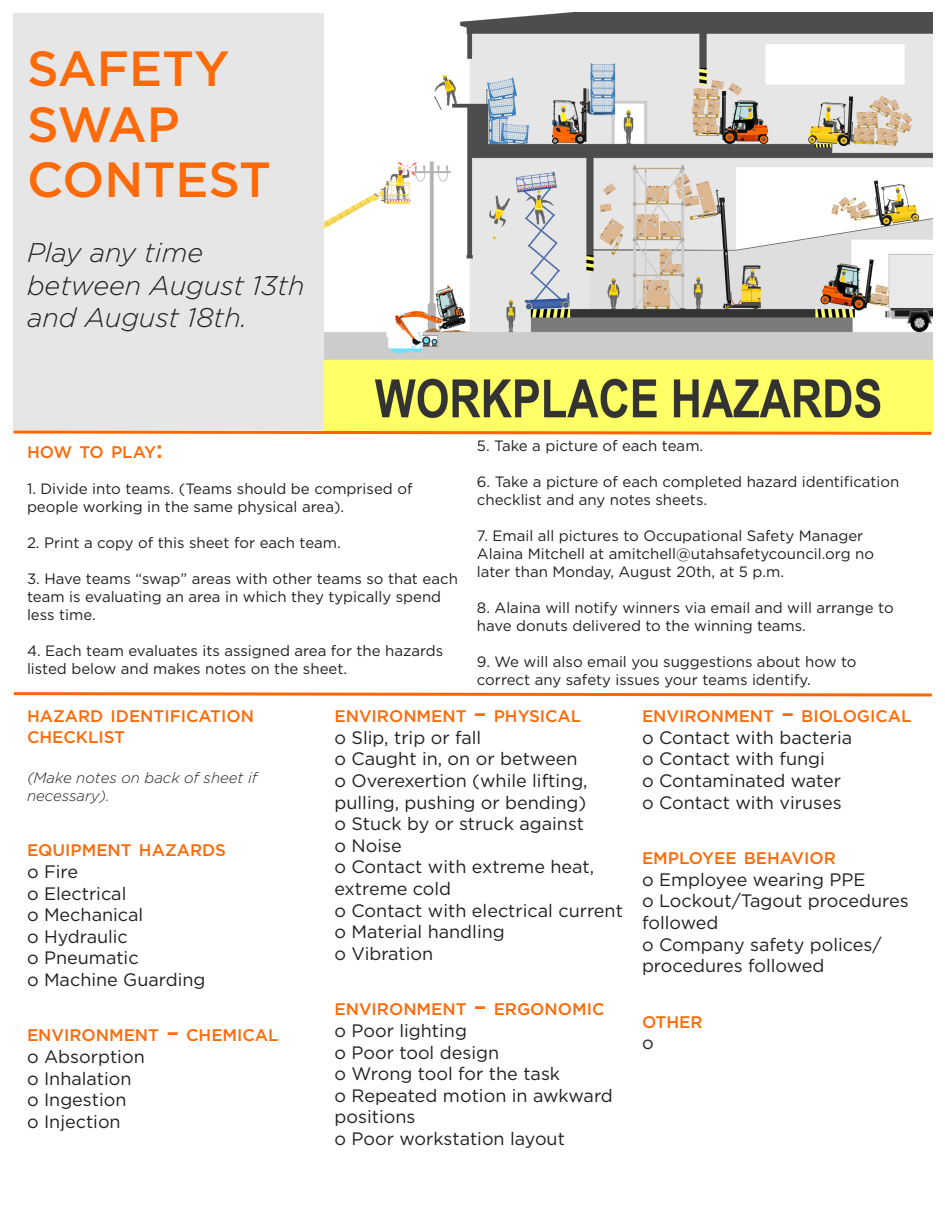
<style>
.page{position:relative;width:945px;height:1215px;background:#fff}
.page>*{position:absolute;margin:0;border:0;box-sizing:border-box;transform-origin:0 0}
.t1{font:500 49.35px/55.5px "Gotham HTF";color:#fe6a08}
.t2{font:italic 300 27px/32.4px "Gotham HTF";color:#231f20}
.t3{font:18px/21.6px "Gotham HTF";color:#231f20}
.t4{font:500 16.8px "Gotham HTF";color:#fe6a08}
.t5{font:500 16.8px "Gotham HTF";letter-spacing:-.02em;color:#fe6a08}
.t6{font:15px/18px "Gotham HTF";color:#231f20}
.t7{font:italic 300 15px "Gotham HTF";color:#231f20}
.s1{font-size:24px}
</style>
<div class="page">
<img style="left:323px;top:13px;width:610px;height:416px">
<svg style="left:13px;top:429px;width:920px;height:6px"></svg>
<div style="left:14px;top:14px;width:310px;height:416px;background:#e6e6e6"></div>
<svg style="left:13px;top:692px;width:919px;height:5px"></svg>
<p class="t1" style="left:27px;top:40px;width:204px">SAFETY<br>SWAP</p>
<p class="t1" style="left:27px;top:151px;width:246px">CONTEST</p>
<p class="t2" style="left:27px;top:237px;width:178px">Play any time</p>
<p class="t2" style="left:27px;top:269px;width:279px">between August 13th and August 18th.</p>
<p class="t5" style="left:27px;top:443px;width:137px">HOW TO PLAY<span class="s1">:</span></p>
<p class="t6" style="left:27px;top:480px;width:387px">1. Divide into teams. (Teams should be comprised of</p>
<p class="t6" style="left:27px;top:498px;width:319px">people working in the same physical area).</p>
<p class="t6" style="left:27px;top:534px;width:315px">2. Print a copy of this sheet for each team.</p>
<p class="t6" style="left:27px;top:570px;width:432px">3. Have teams “swap” areas with other teams so that each team is evaluating an area in which they typically spend less time.</p>
<p class="t6" style="left:27px;top:642px;width:418px">4. Each team evaluates its assigned area for the hazards listed below and makes notes on the sheet.</p>
<p class="t6" style="left:477px;top:436px;width:228px">5. Take a picture of each team.</p>
<p class="t6" style="left:477px;top:472px;width:424px">6. Take a picture of each completed hazard identification checklist and any notes sheets.</p>
<p class="t6" style="left:477px;top:526px;width:399px">7. Email all pictures to Occupational Safety Manager<br>Alaina Mitchell at amitchell@utahsafetycouncil.org no later than Monday, August 20th, at 5 p.m.</p>
<p class="t6" style="left:477px;top:598px;width:418px">8. Alaina will notify winners via email and will arrange to have donuts delivered to the winning teams.</p>
<p class="t6" style="left:477px;top:652px;width:381px">9. We will also email you suggestions about how to</p>
<p class="t6" style="left:477px;top:670px;width:335px">correct any safety issues your teams identify.</p>
<p class="t4" style="left:27px;top:707px;width:229px">HAZARD IDENTIFICATION</p>
<p class="t4" style="left:27px;top:728px;width:100px">CHECKLIST</p>
<p class="t7" style="left:27px;top:769px;width:232px">(Make notes on back of sheet if</p>
<p class="t7" style="left:27px;top:787px;width:84px">necessary).</p>
<p class="t4" style="left:27px;top:841px;width:200px">EQUIPMENT HAZARDS</p>
<p class="t3" style="left:27px;top:860px;width:53px">o Fire</p>
<p class="t3" style="left:27px;top:882px;width:101px">o Electrical</p>
<p class="t3" style="left:27px;top:904px;width:118px">o Mechanical</p>
<p class="t3" style="left:27px;top:925px;width:102px">o Hydraulic</p>
<p class="t3" style="left:27px;top:947px;width:113px">o Pneumatic</p>
<p class="t3" style="left:27px;top:968px;width:180px">o Machine Guarding</p>
<p class="t4" style="left:27px;top:1026px;width:253px">ENVIRONMENT <span class="s1">–</span> CHEMICAL</p>
<p class="t3" style="left:27px;top:1046px;width:119px">o Absorption</p>
<p class="t3" style="left:27px;top:1067px;width:106px">o Inhalation</p>
<p class="t3" style="left:27px;top:1089px;width:101px">o Ingestion</p>
<p class="t3" style="left:27px;top:1110px;width:95px">o Injection</p>
<p class="t4" style="left:334px;top:707px;width:248px">ENVIRONMENT <span class="s1">–</span> PHYSICAL</p>
<p class="t3" style="left:334px;top:726px;width:148px">o Slip, trip or fall</p>
<p class="t3" style="left:334px;top:748px;width:244px">o Caught in, on or between</p>
<p class="t3" style="left:334px;top:770px;width:255px">o Overexertion (while lifting, pulling, pushing or bending)</p>
<p class="t3" style="left:334px;top:813px;width:251px">o Stuck by or struck against</p>
<p class="t3" style="left:334px;top:834px;width:69px">o Noise</p>
<p class="t3" style="left:334px;top:856px;width:261px">o Contact with extreme heat, extreme cold</p>
<p class="t3" style="left:334px;top:899px;width:290px">o Contact with electrical current</p>
<p class="t3" style="left:334px;top:921px;width:172px">o Material handling</p>
<p class="t3" style="left:334px;top:942px;width:100px">o Vibration</p>
<p class="t4" style="left:334px;top:1000px;width:271px">ENVIRONMENT <span class="s1">–</span> ERGONOMIC</p>
<p class="t3" style="left:334px;top:1019px;width:134px">o Poor lighting</p>
<p class="t3" style="left:334px;top:1041px;width:166px">o Poor tool design</p>
<p class="t3" style="left:334px;top:1063px;width:227px">o Wrong tool for the task</p>
<p class="t3" style="left:334px;top:1084px;width:280px">o Repeated motion in awkward positions</p>
<p class="t3" style="left:334px;top:1127px;width:232px">o Poor workstation layout</p>
<p class="t4" style="left:642px;top:707px;width:271px">ENVIRONMENT <span class="s1">–</span> BIOLOGICAL</p>
<p class="t3" style="left:642px;top:726px;width:212px">o Contact with bacteria</p>
<p class="t3" style="left:642px;top:748px;width:184px">o Contact with fungi</p>
<p class="t3" style="left:642px;top:770px;width:201px">o Contaminated water</p>
<p class="t3" style="left:642px;top:791px;width:201px">o Contact with viruses</p>
<p class="t4" style="left:642px;top:849px;width:195px">EMPLOYEE BEHAVIOR</p>
<p class="t3" style="left:642px;top:868px;width:225px">o Employee wearing PPE</p>
<p class="t3" style="left:642px;top:890px;width:268px">o Lockout/Tagout procedures followed</p>
<p class="t3" style="left:642px;top:933px;width:241px">o Company safety polices/</p>
<p class="t3" style="left:642px;top:955px;width:184px">procedures followed</p>
<p class="t4" style="left:642px;top:1012px;width:62px">OTHER</p>
<p class="t3" style="left:642px;top:1032px;width:13px">o</p>
</div>
